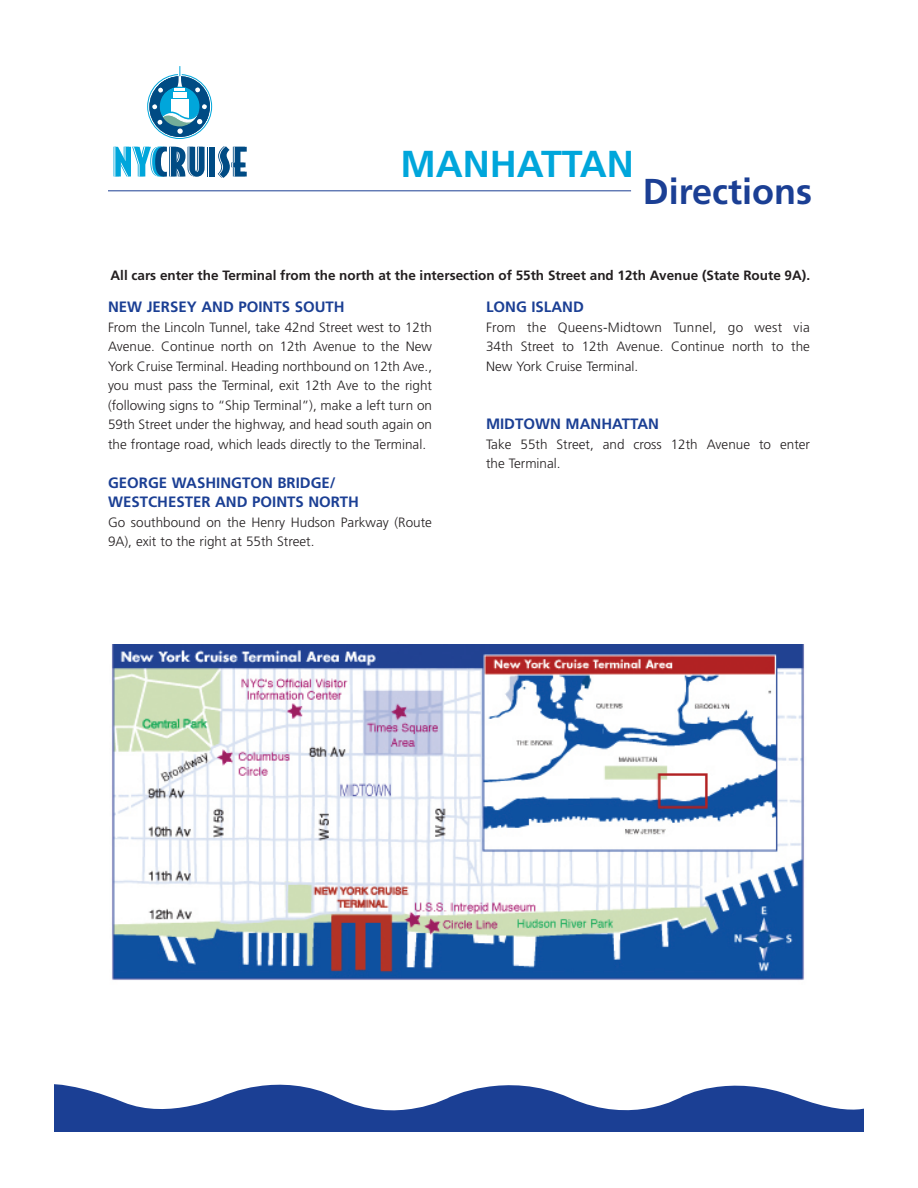
<style>
.page{position:relative;width:918px;height:1188px;background:#fff}
.page>*{position:absolute;margin:0;border:0;box-sizing:border-box;transform-origin:0 0}
.t1{font:700 37.5px "Frutiger";color:#00a6db}
.t2{font:700 36px "Frutiger";color:#1b3f94}
.t3{font:700 15px/19.5px "Frutiger";color:#1b3f94}
.t4{font:300 13.5px/19.5px "Frutiger";color:#231f20;text-align:justify}
.t5{font:700 13.5px "Frutiger";color:#231f20}
</style>
<div class="page">
<svg style="left:54px;top:1084px;width:810px;height:48px;fill:#1b3f94"></svg>
<div style="left:207px;top:147px;width:6px;height:29px;background:#004b84"></div>
<div style="left:208px;top:147px;width:6px;height:29px;background:#fff"></div>
<div style="left:209px;top:147px;width:6px;height:30px;background:#004b84"></div>
<svg style="left:218px;top:146px;width:29px;height:32px"></svg>
<svg style="left:114px;top:147px;width:91px;height:30px"></svg>
<svg style="left:149px;top:66px;width:64px;height:71px"></svg>
<img style="left:112px;top:645px;width:693px;height:335px">
<hr style="left:108px;top:190px;width:523px;height:1px;background:#1b3f94">
<h1 class="t1" style="left:400px;top:149px;width:235px">MANHATTAN</h1>
<h2 class="t2" style="left:643px;top:177px;width:171px">Directions</h2>
<p class="t5" style="left:111px;top:270px;width:701px">All cars enter the Terminal from the north at the intersection of 55th Street and 12th Avenue (State Route 9A).</p>
<p class="t3" style="left:108px;top:299px;width:238px">NEW JERSEY AND POINTS SOUTH</p>
<p class="t4" style="left:108px;top:318px;width:326px">From the Lincoln Tunnel, take 42nd Street west to 12th Avenue. Continue north on 12th Avenue to the New York Cruise Terminal. Heading northbound on 12th Ave., you must pass the Terminal, exit 12th Ave to the right (following signs to “Ship Terminal”), make a left turn on 59th Street under the highway, and head south again on the frontage road, which leads directly to the Terminal.</p>
<p class="t3" style="left:108px;top:474px;width:253px">GEORGE WASHINGTON BRIDGE/<br>WESTCHESTER AND POINTS NORTH</p>
<p class="t4" style="left:108px;top:513px;width:326px">Go southbound on the Henry Hudson Parkway (Route<br>9A), exit to the right at 55th Street.</p>
<p class="t3" style="left:486px;top:299px;width:99px">LONG ISLAND</p>
<p class="t4" style="left:486px;top:318px;width:326px">From the Queens-Midtown Tunnel, go west via 34th Street to 12th Avenue. Continue north to the New York Cruise Terminal.</p>
<p class="t3" style="left:486px;top:416px;width:175px">MIDTOWN MANHATTAN</p>
<p class="t4" style="left:486px;top:435px;width:326px">Take 55th Street, and cross 12th Avenue to enter the Terminal.</p>
</div>
